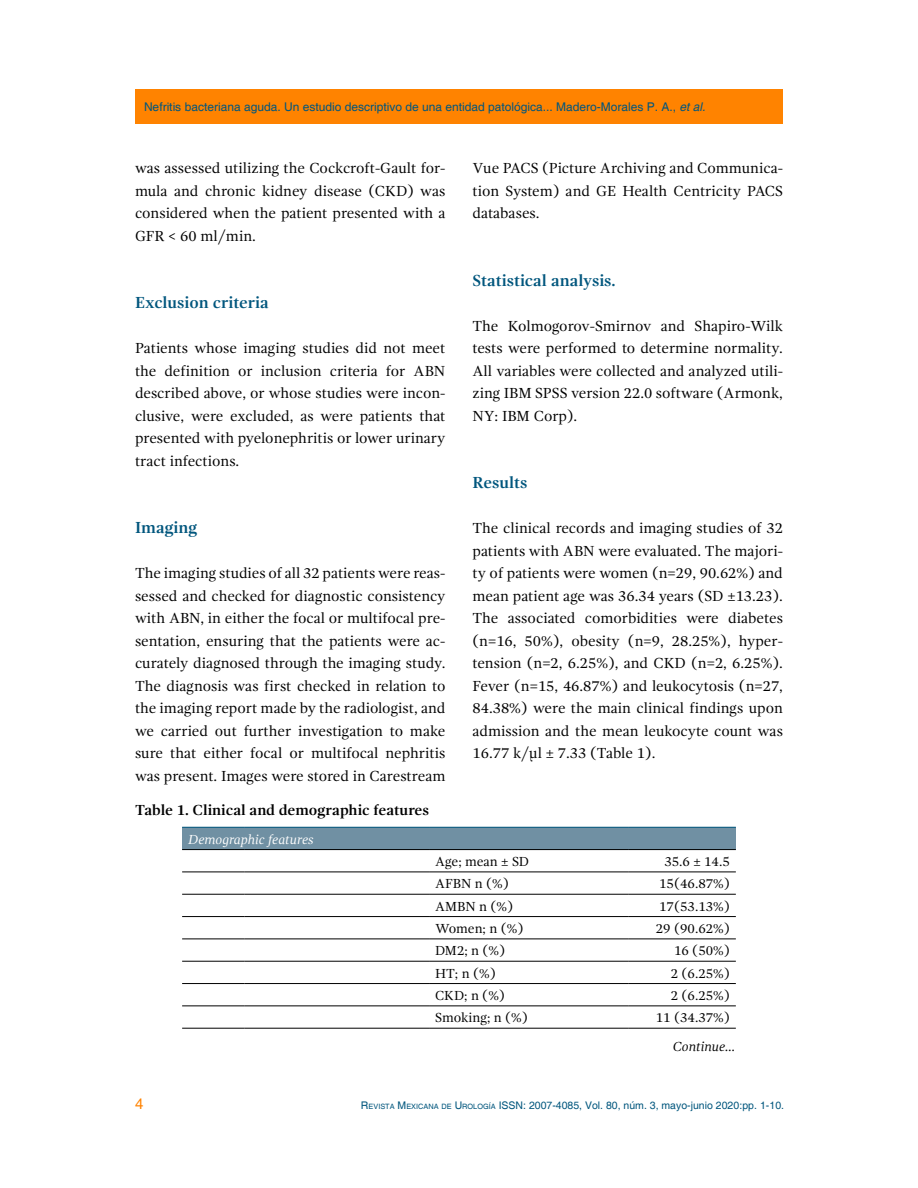
<style>
.page{position:relative;width:918px;height:1188px;background:#fff}
.page>*{position:absolute;margin:0;border:0;box-sizing:border-box;transform-origin:0 0}
.t1{font:700 16.5px "Gandhi Serif";color:#00567d}
.t2{font:15px/22.5px "Gandhi Serif";color:#000;text-align:justify}
.t3{font:700 15px "Gandhi Serif";color:#000}
.t4{font:15px "Helvetica";color:#ff8300}
.t5{font:13.5px "Gandhi Serif";color:#000}
.t6{font:italic 13.5px "Gandhi Serif";color:#fff}
.t7{font:italic 13.5px "Gandhi Serif";color:#000}
.t8{font:12px "Helvetica";color:#00567d}
.t9{font:10.5px "Helvetica";color:#00567d}
.s1{font-style:italic}
.s2{font-style:inherit}
.s3{font-size:7.35px}
</style>
<div class="page">
<div style="left:135px;top:89px;width:648px;height:34px;background:#ff8300"></div>
<div style="left:182px;top:827px;width:554px;height:23px;background:#7090a3"></div>
<hr style="left:182px;top:827px;width:62px;height:1px;background:#00567d">
<hr style="left:244px;top:827px;width:185px;height:1px;background:#00567d">
<hr style="left:429px;top:827px;width:199px;height:1px;background:#00567d">
<hr style="left:628px;top:827px;width:108px;height:1px;background:#00567d">
<hr style="left:182px;top:849px;width:62px;height:1px;background:#000">
<hr style="left:244px;top:849px;width:185px;height:1px;background:#000">
<hr style="left:429px;top:849px;width:199px;height:1px;background:#000">
<hr style="left:628px;top:849px;width:108px;height:1px;background:#000">
<hr style="left:182px;top:872px;width:62px;height:1px;background:#000">
<hr style="left:244px;top:872px;width:185px;height:1px;background:#000">
<hr style="left:429px;top:872px;width:199px;height:1px;background:#000">
<hr style="left:628px;top:872px;width:108px;height:1px;background:#000">
<hr style="left:182px;top:894px;width:62px;height:1px;background:#000">
<hr style="left:244px;top:894px;width:185px;height:1px;background:#000">
<hr style="left:429px;top:894px;width:199px;height:1px;background:#000">
<hr style="left:628px;top:894px;width:108px;height:1px;background:#000">
<hr style="left:182px;top:916px;width:62px;height:1px;background:#000">
<hr style="left:244px;top:916px;width:185px;height:1px;background:#000">
<hr style="left:429px;top:916px;width:199px;height:1px;background:#000">
<hr style="left:628px;top:916px;width:108px;height:1px;background:#000">
<hr style="left:182px;top:939px;width:62px;height:1px;background:#000">
<hr style="left:244px;top:939px;width:185px;height:1px;background:#000">
<hr style="left:429px;top:939px;width:199px;height:1px;background:#000">
<hr style="left:628px;top:939px;width:108px;height:1px;background:#000">
<hr style="left:182px;top:961px;width:62px;height:1px;background:#000">
<hr style="left:244px;top:961px;width:185px;height:1px;background:#000">
<hr style="left:429px;top:961px;width:199px;height:1px;background:#000">
<hr style="left:628px;top:961px;width:108px;height:1px;background:#000">
<hr style="left:182px;top:983px;width:62px;height:1px;background:#000">
<hr style="left:244px;top:983px;width:185px;height:1px;background:#000">
<hr style="left:429px;top:983px;width:199px;height:1px;background:#000">
<hr style="left:628px;top:983px;width:108px;height:1px;background:#000">
<hr style="left:182px;top:1006px;width:62px;height:1px;background:#000">
<hr style="left:244px;top:1006px;width:185px;height:1px;background:#000">
<hr style="left:429px;top:1006px;width:199px;height:1px;background:#000">
<hr style="left:628px;top:1006px;width:108px;height:1px;background:#000">
<hr style="left:182px;top:1028px;width:62px;height:1px;background:#000">
<hr style="left:244px;top:1028px;width:185px;height:1px;background:#000">
<hr style="left:429px;top:1028px;width:199px;height:1px;background:#000">
<hr style="left:628px;top:1028px;width:108px;height:1px;background:#000">
<p class="t8" style="left:144px;top:99px;width:563px">Nefritis bacteriana aguda. Un estudio descriptivo de una entidad patológica... Madero-Morales P. A., <span class="s1">et al.</span></p>
<p class="t2" style="left:135px;top:157px;width:312px">was assessed utilizing the Cockcroft-Gault for&shy;mula and chronic kidney disease (CKD) was considered when the patient presented with a GFR &lt; 60 ml/min.</p>
<p class="t1" style="left:135px;top:294px;width:135px">Exclusion criteria</p>
<p class="t2" style="left:135px;top:337px;width:312px">Patients whose imaging studies did not meet the definition or inclusion criteria for ABN described above, or whose studies were incon&shy;clusive, were excluded, as were patients that presented with pyelonephritis or lower urinary tract infections.</p>
<p class="t1" style="left:135px;top:519px;width:64px">Imaging</p>
<p class="t2" style="left:135px;top:562px;width:312px">The imaging studies of all 32 patients were reas&shy;sessed and checked for diagnostic consistency with ABN, in either the focal or multifocal pre&shy;sentation, ensuring that the patients were ac&shy;curately diagnosed through the imaging study.<br>The diagnosis was first checked in relation to the imaging report made by the radiologist, and we carried out further investigation to make sure that either focal or multifocal nephritis was present. Images were stored in Carestream</p>
<p class="t3" style="left:135px;top:801px;width:296px">Table 1. Clinical and demographic features</p>
<p class="t6" style="left:188px;top:831px;width:127px">Demographic features</p>
<p class="t2" style="left:472px;top:157px;width:312px">Vue PACS (Picture Archiving and Communica&shy;tion System) and GE Health Centricity PACS databases.</p>
<p class="t1" style="left:472px;top:271px;width:145px">Statistical analysis.</p>
<p class="t2" style="left:472px;top:315px;width:312px">The Kolmogorov-Smirnov and Shapiro-Wilk tests were performed to determine normality.<br>All variables were collected and analyzed utili&shy;zing IBM SPSS version 22.0 software (Armonk, NY: IBM Corp).</p>
<p class="t1" style="left:472px;top:474px;width:57px">Results</p>
<p class="t2" style="left:472px;top:517px;width:312px">The clinical records and imaging studies of 32 patients with ABN were evaluated. The majori&shy;ty of patients were women (n=29, 90.62%) and mean patient age was 36.34 years (SD ±13.23).<br>The associated comorbidities were diabetes (n=16, 50%), obesity (n=9, 28.25%), hyper&shy;tension (n=2, 6.25%), and CKD (n=2, 6.25%).<br>Fever (n=15, 46.87%) and leukocytosis (n=27, 84.38%) were the main clinical findings upon admission and the mean leukocyte count was 16.77 k/µl ± 7.33 (Table 1).</p>
<p class="t4" style="left:135px;top:1095px;width:10px">4</p>
<p class="t5" style="left:435px;top:854px;width:96px">Age; mean ± SD</p>
<p class="t5" style="left:664px;top:854px;width:67px">35.6 ± 14.5</p>
<p class="t5" style="left:435px;top:876px;width:75px">AFBN n (%)</p>
<p class="t5" style="left:659px;top:876px;width:72px">15(46.87%)</p>
<p class="t5" style="left:435px;top:898px;width:80px">AMBN n (%)</p>
<p class="t5" style="left:659px;top:898px;width:72px">17(53.13%)</p>
<p class="t5" style="left:435px;top:921px;width:90px">Women; n (%)</p>
<p class="t5" style="left:656px;top:921px;width:76px">29 (90.62%)</p>
<p class="t5" style="left:435px;top:943px;width:72px">DM2; n (%)</p>
<p class="t5" style="left:674px;top:943px;width:57px">16 (50%)</p>
<p class="t5" style="left:435px;top:965px;width:62px">HT; n (%)</p>
<p class="t5" style="left:671px;top:965px;width:61px">2 (6.25%)</p>
<p class="t5" style="left:435px;top:988px;width:71px">CKD; n (%)</p>
<p class="t5" style="left:671px;top:988px;width:61px">2 (6.25%)</p>
<p class="t5" style="left:435px;top:1010px;width:94px">Smoking; n (%)</p>
<p class="t5" style="left:656px;top:1010px;width:76px">11 (34.37%)</p>
<p class="t7" style="left:673px;top:1039px;width:64px">Continue...</p>
<p class="t9" style="left:361px;top:1099px;width:425px"><span class="s2">R</span><span class="s3">EVISTA</span> <span class="s2">M</span><span class="s3">EXICANA DE</span> <span class="s2">U</span><span class="s3">ROLOGÍA</span> ISSN: 2007-4085, Vol. 80, núm. 3, mayo-junio 2020:pp. 1-10.</p>
</div>
